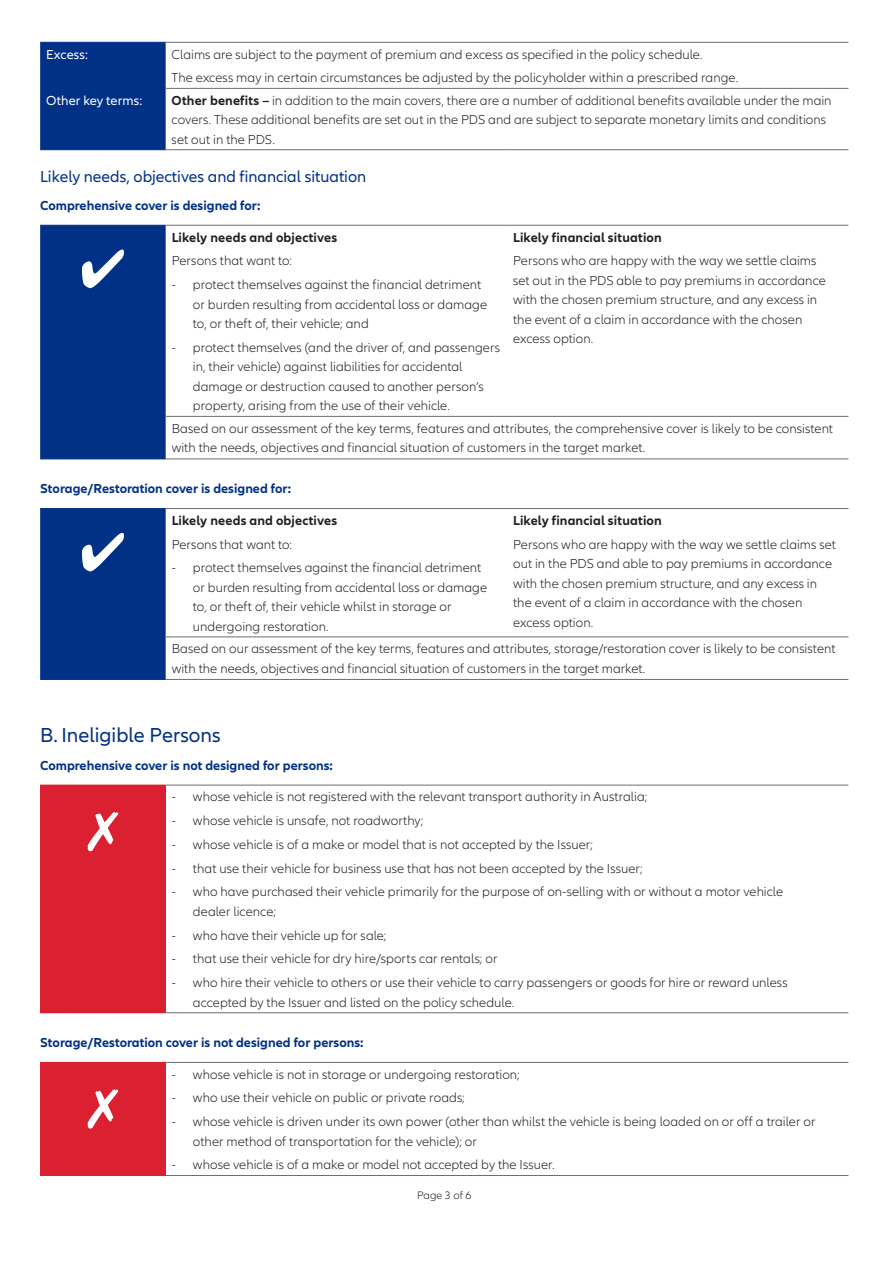
<style>
.page{position:relative;width:891px;height:1262px;background:#fff}
.page>*{position:absolute;margin:0;border:0;box-sizing:border-box;transform-origin:0 0}
.t1{font:21px "Allianz Neo";color:#003186}
.t2{font:16.5px "Allianz Neo";color:#003186}
.t3{font:300 13.5px/19.5px "Allianz Neo";letter-spacing:.005em;color:#231f20}
.t4{font:700 13.5px "Allianz Neo";color:#003186}
.t5{font:700 13.5px "Allianz Neo";letter-spacing:.01em;color:#231f20}
.t6{font:13.5px "Allianz Neo";letter-spacing:.005em;color:#fff}
.t7{font:300 11.25px "Allianz Neo";color:#231f20}
.s1{font-weight:700}
</style>
<div class="page">
<div style="left:40px;top:43px;width:126px;height:106px;background:#003186"></div>
<hr style="left:166px;top:42px;width:341px;height:1px;background:#6c6d70">
<hr style="left:507px;top:42px;width:341px;height:1px;background:#6c6d70">
<hr style="left:166px;top:88px;width:341px;height:1px;background:#6c6d70">
<hr style="left:507px;top:88px;width:341px;height:1px;background:#6c6d70">
<hr style="left:166px;top:149px;width:341px;height:1px;background:#6c6d70">
<hr style="left:507px;top:149px;width:341px;height:1px;background:#6c6d70">
<hr style="left:40px;top:149px;width:126px;height:1px;background:#003186">
<hr style="left:40px;top:42px;width:126px;height:1px;background:#003186">
<hr style="left:166px;top:416px;width:341px;height:1px;background:#6c6d70">
<hr style="left:507px;top:416px;width:341px;height:1px;background:#6c6d70">
<hr style="left:166px;top:459px;width:341px;height:1px;background:#6c6d70">
<hr style="left:507px;top:459px;width:341px;height:1px;background:#6c6d70">
<hr style="left:166px;top:225px;width:341px;height:1px;background:#6c6d70">
<hr style="left:507px;top:225px;width:341px;height:1px;background:#6c6d70">
<hr style="left:40px;top:459px;width:126px;height:1px;background:#003186">
<hr style="left:166px;top:636px;width:341px;height:1px;background:#6c6d70">
<hr style="left:507px;top:636px;width:341px;height:1px;background:#6c6d70">
<hr style="left:166px;top:679px;width:341px;height:1px;background:#6c6d70">
<hr style="left:507px;top:679px;width:341px;height:1px;background:#6c6d70">
<hr style="left:166px;top:508px;width:341px;height:1px;background:#6c6d70">
<hr style="left:507px;top:508px;width:341px;height:1px;background:#6c6d70">
<hr style="left:40px;top:679px;width:126px;height:1px;background:#003186">
<div style="left:40px;top:785px;width:126px;height:227px;background:#da2031"></div>
<hr style="left:166px;top:1012px;width:682px;height:1px;background:#6c6d70">
<hr style="left:166px;top:785px;width:682px;height:1px;background:#6c6d70">
<hr style="left:40px;top:1012px;width:126px;height:1px;background:#da2031">
<div style="left:40px;top:1062px;width:126px;height:113px;background:#da2031"></div>
<hr style="left:166px;top:1175px;width:682px;height:1px;background:#6c6d70">
<hr style="left:166px;top:1062px;width:682px;height:1px;background:#6c6d70">
<hr style="left:40px;top:1175px;width:126px;height:1px;background:#da2031">
<div style="left:40px;top:225px;width:126px;height:234px;background:#003186"></div>
<div style="left:40px;top:508px;width:126px;height:171px;background:#003186"></div>
<p class="t6" style="left:46px;top:46px;width:43px">Excess:</p>
<p class="t3" style="left:172px;top:43px;width:568px;line-height:23.7px">Claims are subject to the payment of premium and excess as specified in the policy schedule.<br>The excess may in certain circumstances be adjusted by the policyholder within a prescribed range.</p>
<p class="t6" style="left:46px;top:92px;width:97px">Other key terms:</p>
<p class="t3" style="left:172px;top:91px;width:661px"><span class="s1">Other benefits –</span> in addition to the main covers, there are a number of additional benefits available under the main covers. These additional benefits are set out in the PDS and are subject to separate monetary limits and conditions set out in the PDS.</p>
<p class="t2" style="left:40px;top:167px;width:327px">Likely needs, objectives and financial situation</p>
<p class="t4" style="left:40px;top:198px;width:222px">Comprehensive cover is designed for:</p>
<p class="t5" style="left:172px;top:229px;width:167px">Likely needs and objectives</p>
<p class="t3" style="left:172px;top:251px;width:122px">Persons that want to:</p>
<p class="t3" style="left:193px;top:275px;width:296px;text-indent:-21px">- protect themselves against the financial detriment or burden resulting from accidental loss or damage to, or theft of, their vehicle; and</p>
<p class="t3" style="left:193px;top:338px;width:308px;text-indent:-21px">- protect themselves (and the driver of, and passengers in, their vehicle) against liabilities for accidental damage or destruction caused to another person’s property, arising from the use of their vehicle.</p>
<p class="t5" style="left:513px;top:229px;width:150px">Likely financial situation</p>
<p class="t3" style="left:513px;top:251px;width:314px">Persons who are happy with the way we settle claims set out in the PDS able to pay premiums in accordance with the chosen premium structure, and any excess in the event of a claim in accordance with the chosen excess option.</p>
<p class="t3" style="left:172px;top:419px;width:663px">Based on our assessment of the key terms, features and attributes, the comprehensive cover is likely to be consistent with the needs, objectives and financial situation of customers in the target market.</p>
<p class="t4" style="left:40px;top:481px;width:252px">Storage/Restoration cover is designed for:</p>
<p class="t5" style="left:172px;top:512px;width:167px">Likely needs and objectives</p>
<p class="t3" style="left:172px;top:535px;width:122px">Persons that want to:</p>
<p class="t3" style="left:193px;top:558px;width:296px;text-indent:-21px">- protect themselves against the financial detriment or burden resulting from accidental loss or damage to, or theft of, their vehicle whilst in storage or undergoing restoration.</p>
<p class="t5" style="left:513px;top:512px;width:150px">Likely financial situation</p>
<p class="t3" style="left:513px;top:535px;width:324px">Persons who are happy with the way we settle claims set out in the PDS and able to pay premiums in accordance with the chosen premium structure, and any excess in the event of a claim in accordance with the chosen excess option.</p>
<p class="t3" style="left:172px;top:639px;width:665px">Based on our assessment of the key terms, features and attributes, storage/restoration cover is likely to be consistent with the needs, objectives and financial situation of customers in the target market.</p>
<h1 class="t1" style="left:40px;top:723px;width:182px">B. Ineligible Persons</h1>
<p class="t4" style="left:40px;top:757px;width:294px">Comprehensive cover is not designed for persons:</p>
<p class="t3" style="left:172px;top:787px;width:477px">- whose vehicle is not registered with the relevant transport authority in Australia;</p>
<p class="t3" style="left:172px;top:811px;width:253px">- whose vehicle is unsafe, not roadworthy;</p>
<p class="t3" style="left:172px;top:835px;width:423px">- whose vehicle is of a make or model that is not accepted by the Issuer;</p>
<p class="t3" style="left:172px;top:859px;width:472px">- that use their vehicle for business use that has not been accepted by the Issuer;</p>
<p class="t3" style="left:193px;top:882px;width:591px;text-indent:-21px">- who have purchased their vehicle primarily for the purpose of on-selling with or without a motor vehicle dealer licence;</p>
<p class="t3" style="left:172px;top:926px;width:216px">- who have their vehicle up for sale;</p>
<p class="t3" style="left:172px;top:949px;width:327px">- that use their vehicle for dry hire/sports car rentals; or</p>
<p class="t3" style="left:193px;top:973px;width:596px;text-indent:-21px">- who hire their vehicle to others or use their vehicle to carry passengers or goods for hire or reward unless accepted by the Issuer and listed on the policy schedule.</p>
<p class="t4" style="left:40px;top:1035px;width:325px">Storage/Restoration cover is not designed for persons:</p>
<p class="t3" style="left:172px;top:1065px;width:350px">- whose vehicle is not in storage or undergoing restoration;</p>
<p class="t3" style="left:172px;top:1088px;width:295px">- who use their vehicle on public or private roads;</p>
<p class="t3" style="left:193px;top:1112px;width:624px;text-indent:-21px">- whose vehicle is driven under its own power (other than whilst the vehicle is being loaded on or off a trailer or other method of transportation for the vehicle); or</p>
<p class="t3" style="left:172px;top:1155px;width:384px">- whose vehicle is of a make or model not accepted by the Issuer.</p>
<p class="t7" style="left:417px;top:1189px;width:56px">Page 3 of 6</p>
</div>
